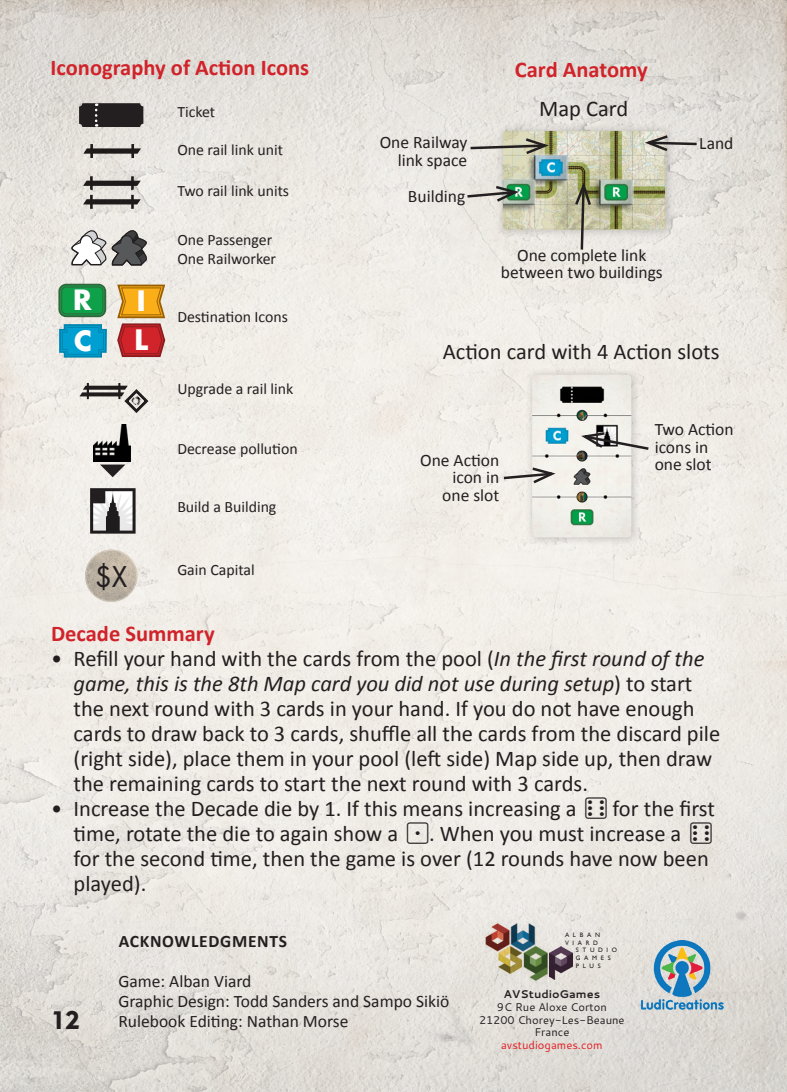
<style>
.page{position:relative;width:787px;height:1092px;background:#fff}
.page>*{position:absolute;margin:0;border:0;box-sizing:border-box;transform-origin:0 0}
.t1{font:27.75px "Futura Std";color:#231f20}
.t2{font:700 27.25px "Futura Std";color:#fff}
.t3{font:25px "Geometric 415 BT Black A";color:#231f20}
.t4{font:22.5px/25px "Calibri";color:#231f20}
.t5{font:700 22.5px "Calibri";color:#d1232a}
.t6{font:17.5px/17.5px "Calibri";color:#231f20;text-align:right}
.t7{font:700 17.5px "Calibri";letter-spacing:.04em;color:#231f20}
.t8{font:15.75px "Calibri";color:#231f20}
.t9{font:11.25px "Cantarell";color:#231f20}
.t10{font:11.25px "Cantarell";color:#e31e24}
.t11{font:700 11.25px "Cantarell";color:#231f20}
.t12{font:6.25px "Gill Sans";letter-spacing:.575em;color:#231f20}
.s1{font-style:italic}
.s2{font-family:"Dice"}
</style>
<div class="page">
<img style="left:0;top:0;width:787px;height:1091px">
<img style="left:485px;top:922px;width:63px;height:60px">
<img style="left:549px;top:946px;width:23px;height:33px">
<img style="left:640px;top:940px;width:83px;height:72px">
<div style="left:495px;top:123px;width:179px;height:116px;background:#231f20;opacity:.25"></div>
<img style="left:503px;top:131px;width:162px;height:99px">
<svg style="left:465px;top:184px;width:57px;height:20px"></svg>
<svg style="left:468px;top:136px;width:84px;height:20px"></svg>
<svg style="left:641px;top:133px;width:58px;height:20px"></svg>
<svg style="left:573px;top:178px;width:20px;height:74px"></svg>
<div style="left:524px;top:367px;width:117px;height:179px;background:#231f20;opacity:.25"></div>
<img style="left:532px;top:374px;width:99px;height:163px">
<svg style="left:501px;top:465px;width:58px;height:20px"></svg>
<svg style="left:577px;top:430px;width:74px;height:21px"></svg>
<svg style="left:90px;top:488px;width:46px;height:45px"></svg>
<svg style="left:100px;top:464px;width:25px;height:13px"></svg>
<img style="left:93px;top:424px;width:38px;height:37px">
<img style="left:85px;top:549px;width:52px;height:53px;border-radius:26px">
<div style="left:85px;top:549px;width:52px;height:53px;border:1px solid #fff;border-radius:50%"></div>
<svg style="left:75px;top:376px;width:75px;height:39px"></svg>
<svg style="left:58px;top:57px;width:108px;height:301px"></svg>
<p class="t5" style="left:51px;top:54px;width:260px">Iconography of Action Icons</p>
<p class="t5" style="left:515px;top:56px;width:134px">Card Anatomy</p>
<p class="t4" style="left:539px;top:95px;width:91px">Map Card</p>
<p class="t8" style="left:177px;top:102px;width:39px">Ticket</p>
<p class="t8" style="left:177px;top:140px;width:107px">One rail link unit</p>
<p class="t8" style="left:177px;top:181px;width:113px">Two rail link units</p>
<p class="t8" style="left:177px;top:230px;width:96px">One Passenger</p>
<p class="t8" style="left:177px;top:249px;width:100px">One Railworker</p>
<p class="t6" style="left:379px;top:133px;width:89px">One Railway</p>
<p class="t6" style="left:397px;top:150px;width:71px">link space</p>
<p class="t6" style="left:408px;top:186px;width:59px">Building</p>
<p class="t6" style="left:517px;top:245px;width:131px">One complete link</p>
<p class="t6" style="left:501px;top:263px;width:163px">between two buildings</p>
<p class="t2" style="left:73px;top:282px;width:20px">R</p>
<p class="t2" style="left:137px;top:283px;width:10px">I</p>
<p class="t8" style="left:177px;top:307px;width:112px">Destination Icons</p>
<p class="t6" style="left:699px;top:133px;width:36px">Land</p>
<p class="t2" style="left:74px;top:322px;width:19px">C</p>
<p class="t2" style="left:134px;top:322px;width:15px">L</p>
<p class="t1" style="left:95px;top:558px;width:34px">$X</p>
<p class="t8" style="left:177px;top:378px;width:117px">Upgrade a rail link</p>
<p class="t8" style="left:177px;top:439px;width:122px">Decrease pollution</p>
<p class="t8" style="left:177px;top:497px;width:101px">Build a Building</p>
<p class="t8" style="left:177px;top:560px;width:79px">Gain Capital</p>
<p class="t4" style="left:443px;top:338px;width:278px">Action card with 4 Action slots</p>
<p class="t6" style="left:420px;top:450px;width:81px">One Action icon in</p>
<p class="t6" style="left:442px;top:485px;width:59px">one slot</p>
<p class="t6" style="left:654px;top:420px;width:81px;text-align:left">Two Action icons in</p>
<p class="t6" style="left:654px;top:455px;width:59px">one slot</p>
<p class="t5" style="left:51px;top:619px;width:165px">Decade Summary</p>
<p class="t4" style="left:74px;top:644px;width:648px;text-indent:-22px">• Refill your hand with the cards from the pool (<span class="s1">In the first round of the game, this is the 8th Map card you did not use during setup</span>) to start the next round with 3 cards in your hand. If you do not have enough cards to draw back to 3 cards, shuffle all the cards from the discard pile (right side), place them in your pool (left side) Map side up, then draw the remaining cards to start the next round with 3 cards.</p>
<p class="t4" style="left:74px;top:794px;width:643px;text-indent:-22px">• Increase the Decade die by 1. If this means increasing a <span class="s2">6</span> for the first time, rotate the die to again show a <span class="s2">1</span>. When you must increase a <span class="s2">6 </span>for the second time, then the game is over (12 rounds have now been played).</p>
<p class="t3" style="left:51px;top:1004px;width:30px">12</p>
<p class="t7" style="left:119px;top:929px;width:170px">ACKNOWLEDGMENTS</p>
<p class="t6" style="left:118px;top:971px;width:134px">Game: Alban Viard</p>
<p class="t6" style="left:118px;top:991px;width:332px">Graphic Design: Todd Sanders and Sampo Sikiö</p>
<p class="t6" style="left:118px;top:1011px;width:231px">Rulebook Editing: Nathan Morse</p>
<p class="t12" style="left:565px;top:931px;width:36px">ALBAN</p>
<p class="t12" style="left:565px;top:938px;width:34px">VIARD</p>
<p class="t12" style="left:576px;top:946px;width:43px">STUDIO</p>
<p class="t12" style="left:576px;top:954px;width:36px">GAMES</p>
<p class="t12" style="left:576px;top:961px;width:26px">PLUS</p>
<p class="t11" style="left:503px;top:986px;width:98px">AVStudioGames</p>
<p class="t9" style="left:497px;top:999px;width:111px">9C Rue Aloxe Corton</p>
<p class="t9" style="left:479px;top:1011px;width:147px">21200 Chorey-Les-Beaune</p>
<p class="t9" style="left:534px;top:1024px;width:36px">France</p>
<p class="t10" style="left:501px;top:1037px;width:103px">avstudiogames.com</p>
</div>
